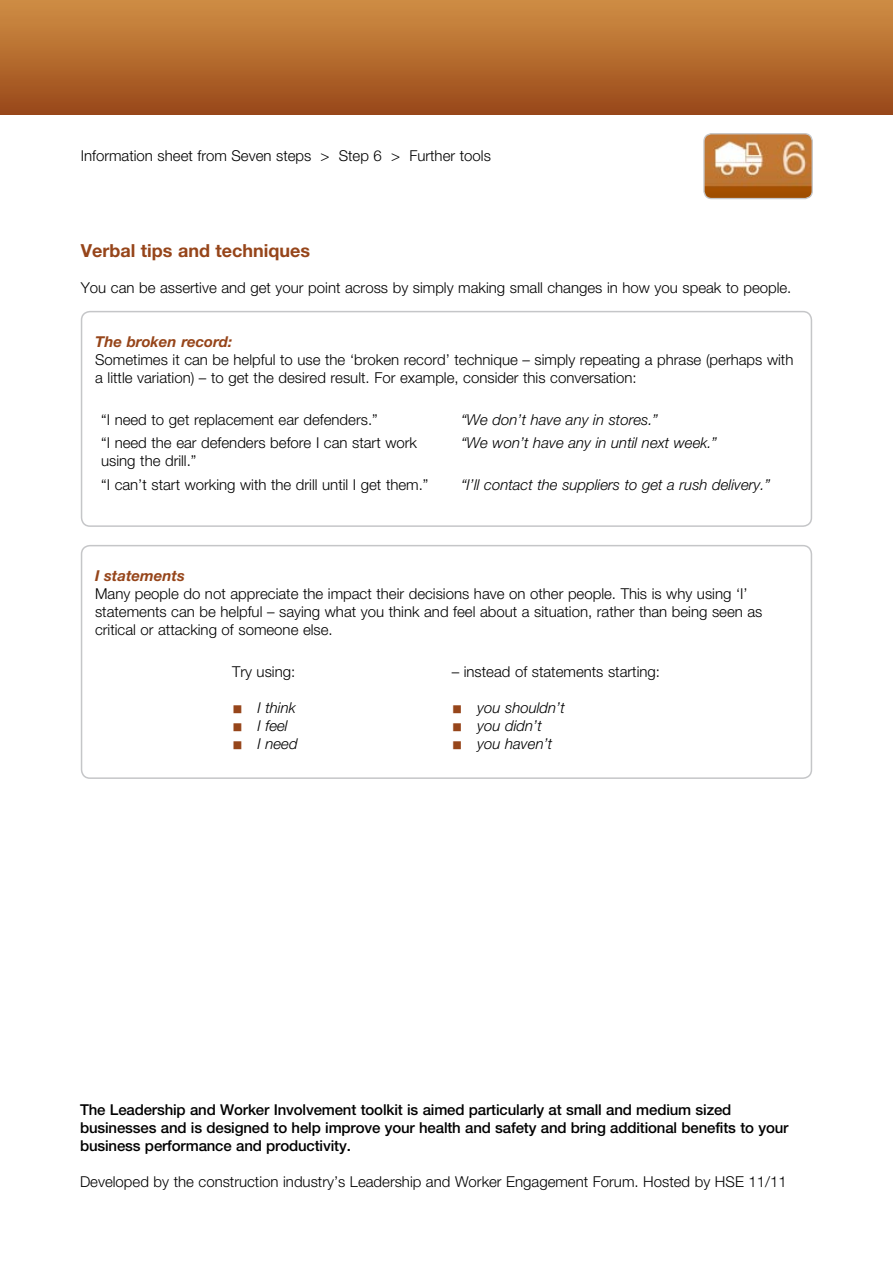
<style>
.page{position:relative;width:893px;height:1263px;background:#fff}
.page>*{position:absolute;margin:0;border:0;box-sizing:border-box;transform-origin:0 0}
.t1{font:700 18px "Helvetica Neue";color:#96451a}
.t2{font:300 15px/18px "Helvetica Neue";color:#000}
.t3{font:500 15px/18px "Helvetica Neue";letter-spacing:-.01em;color:#000}
.Li1__bullet{font:italic 300 15px "Helvetica Neue";color:#000}
.t4{font:italic 700 15px "Helvetica Neue";color:#96451a}
.Li1__bullet__SPACE{font:italic 300 15px "Helvetica Neue";color:#000}
.s1{font-family:"Arial Unicode MS";font-weight:400;font-style:normal;font-size:18px;color:#96451a}
</style>
<div class="page">
<div style="left:0;top:0;width:893px;height:115px;background:linear-gradient(to bottom,#d08f44,#994819)"></div>
<img style="left:705px;top:135px;width:106px;height:64px">
<div style="left:703px;top:133px;width:110px;height:66px;border:1px solid #c5c6c8;border-radius:8px"></div>
<div style="left:81px;top:311px;width:731px;height:216px;border:2px solid #c5c6c8;border-radius:9px"></div>
<div style="left:81px;top:545px;width:731px;height:234px;border:2px solid #c5c6c8;border-radius:9px"></div>
<p class="t2" style="left:81px;top:146px;width:412px">Information sheet from Seven steps &gt; Step 6 &gt; Further tools</p>
<h2 class="t1" style="left:81px;top:239px;width:231px">Verbal tips and techniques</h2>
<p class="t2" style="left:81px;top:278px;width:712px">You can be assertive and get your point across by simply making small changes in how you speak to people.</p>
<h3 class="t4" style="left:95px;top:332px;width:138px">The broken record:</h3>
<p class="t2" style="left:95px;top:350px;width:700px">Sometimes it can be helpful to use the ‘broken record’ technique – simply repeating a phrase (perhaps with a little variation) – to get the desired result. For example, consider this conversation:</p>
<p class="t2" style="left:101px;top:410px;width:278px">“I need to get replacement ear defenders.”</p>
<p class="Li1__bullet" style="left:461px;top:410px;width:199px">“We don’t have any in stores.”</p>
<p class="t2" style="left:101px;top:434px;width:317px">“I need the ear defenders before I can start work using the drill.”</p>
<p class="Li1__bullet" style="left:461px;top:434px;width:258px">“We won’t have any in until next week.”</p>
<p class="t2" style="left:101px;top:476px;width:329px">“I can’t start working with the drill until I get them.”</p>
<p class="Li1__bullet" style="left:461px;top:476px;width:311px">“I’ll contact the suppliers to get a rush delivery.”</p>
<h3 class="t4" style="left:95px;top:566px;width:91px">I statements</h3>
<p class="t2" style="left:95px;top:584px;width:669px">Many people do not appreciate the impact their decisions have on other people. This is why using ‘I’ statements can be helpful – saying what you think and feel about a situation, rather than being seen as critical or attacking of someone else.</p>
<p class="t2" style="left:232px;top:662px;width:65px">Try using:</p>
<p class="Li1__bullet" style="left:232px;top:698px;width:65px"><span class="s1">■</span> I think</p>
<p class="Li1__bullet" style="left:232px;top:716px;width:57px"><span class="s1">■</span> I feel</p>
<p class="Li1__bullet__SPACE" style="left:232px;top:734px;width:67px"><span class="s1">■</span> I need</p>
<p class="t2" style="left:452px;top:662px;width:210px">– instead of statements starting:</p>
<p class="Li1__bullet" style="left:452px;top:698px;width:115px"><span class="s1">■</span> you shouldn’t</p>
<p class="Li1__bullet" style="left:452px;top:716px;width:92px"><span class="s1">■</span> you didn’t</p>
<p class="Li1__bullet" style="left:452px;top:734px;width:102px"><span class="s1">■</span> you haven’t</p>
<p class="t3" style="left:80px;top:1101px;width:710px">The Leadership and Worker Involvement toolkit is aimed particularly at small and medium sized businesses and is designed to help improve your health and safety and bring additional benefits to your business performance and productivity.</p>
<p class="t2" style="left:80px;top:1173px;width:708px">Developed by the construction industry’s Leadership and Worker Engagement Forum. Hosted by HSE 11/11</p>
</div>
